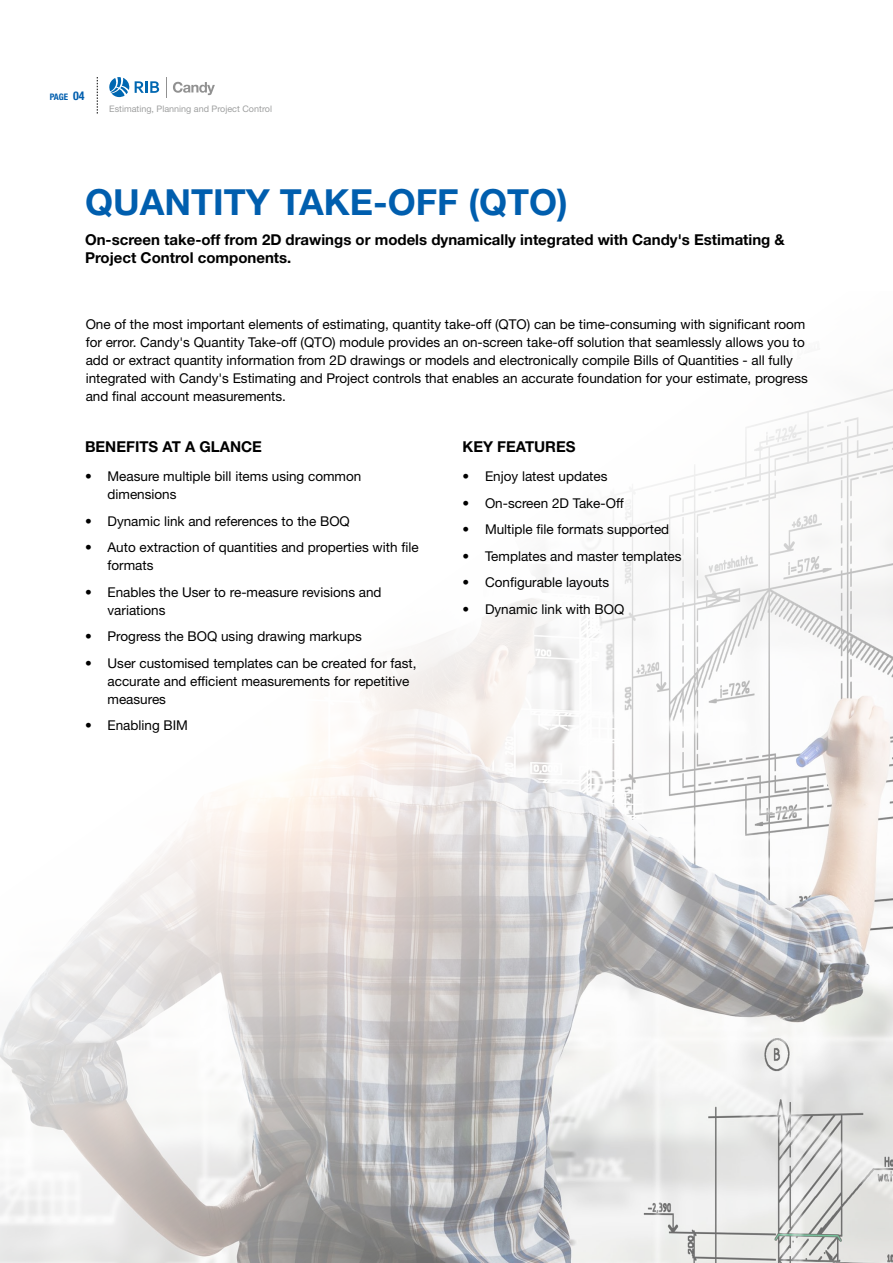
<style>
.page{position:relative;width:893px;height:1263px;background:#fff}
.page>*{position:absolute;margin:0;border:0;box-sizing:border-box;transform-origin:0 0}
.t1{font:700 36px "Helvetica Neue LT Pro";color:#005eae}
.t2{font:700 15px/18px "Helvetica Neue LT Pro";color:#000}
.t3{font:13.5px/18px "Helvetica Neue LT Pro";color:#000}
.t4{font:9px "Helvetica Neue LT Pro";color:#9fa0a0}
.t5{font:700 condensed 9px "Helvetica Neue LT Pro";color:#005eae}
.s1{font-size:12px}
</style>
<div class="page">
<svg style="left:109px;top:77px;width:50px;height:20px"></svg>
<svg style="left:166px;top:77px;width:1px;height:20px"></svg>
<svg style="left:173px;top:82px;width:42px;height:13px"></svg>
<img style="left:0;top:389px;width:893px;height:874px">
<svg style="left:97px;top:77px;width:1px;height:37px"></svg>
<p class="t5" style="left:50px;top:91px;width:36px">PAGE <span class="s1">04</span></p>
<p class="t4" style="left:109px;top:103px;width:164px">Estimating, Planning and Project Control</p>
<h1 class="t1" style="left:85px;top:180px;width:484px">QUANTITY TAKE-OFF (QTO)</h1>
<p class="t2" style="left:85px;top:230px;width:701px">On-screen take-off from 2D drawings or models dynamically integrated with Candy's Estimating &amp;<br>Project Control components.</p>
<p class="t3" style="left:86px;top:315px;width:724px">One of the most important elements of estimating, quantity take-off (QTO) can be time-consuming with significant room for error. Candy's Quantity Take-off (QTO) module provides an on-screen take-off solution that seamlessly allows you to add or extract quantity information from 2D drawings or models and electronically compile Bills of Quantities - all fully integrated with Candy's Estimating and Project controls that enables an accurate foundation for your estimate, progress and final account measurements.</p>
<p class="t2" style="left:85px;top:437px;width:178px">BENEFITS AT A GLANCE</p>
<p class="t3" style="left:108px;top:467px;width:255px;text-indent:-23px">• Measure multiple bill items using common dimensions</p>
<p class="t3" style="left:85px;top:512px;width:266px">• Dynamic link and references to the BOQ</p>
<p class="t3" style="left:108px;top:538px;width:313px;text-indent:-23px">• Auto extraction of quantities and properties with file formats</p>
<p class="t3" style="left:108px;top:583px;width:276px;text-indent:-23px">• Enables the User to re-measure revisions and variations</p>
<p class="t3" style="left:85px;top:627px;width:278px">• Progress the BOQ using drawing markups</p>
<p class="t3" style="left:108px;top:654px;width:311px;text-indent:-23px">• User customised templates can be created for fast, accurate and efficient measurements for repetitive measures</p>
<p class="t3" style="left:85px;top:716px;width:105px">• Enabling BIM</p>
<p class="t2" style="left:462px;top:437px;width:115px">KEY FEATURES</p>
<p class="t3" style="left:462px;top:467px;width:147px">• Enjoy latest updates</p>
<p class="t3" style="left:462px;top:494px;width:163px">• On-screen 2D Take-Off</p>
<p class="t3" style="left:462px;top:520px;width:208px">• Multiple file formats supported</p>
<p class="t3" style="left:462px;top:547px;width:221px">• Templates and master templates</p>
<p class="t3" style="left:462px;top:573px;width:148px">• Configurable layouts</p>
<p class="t3" style="left:462px;top:600px;width:163px">• Dynamic link with BOQ</p>
</div>
